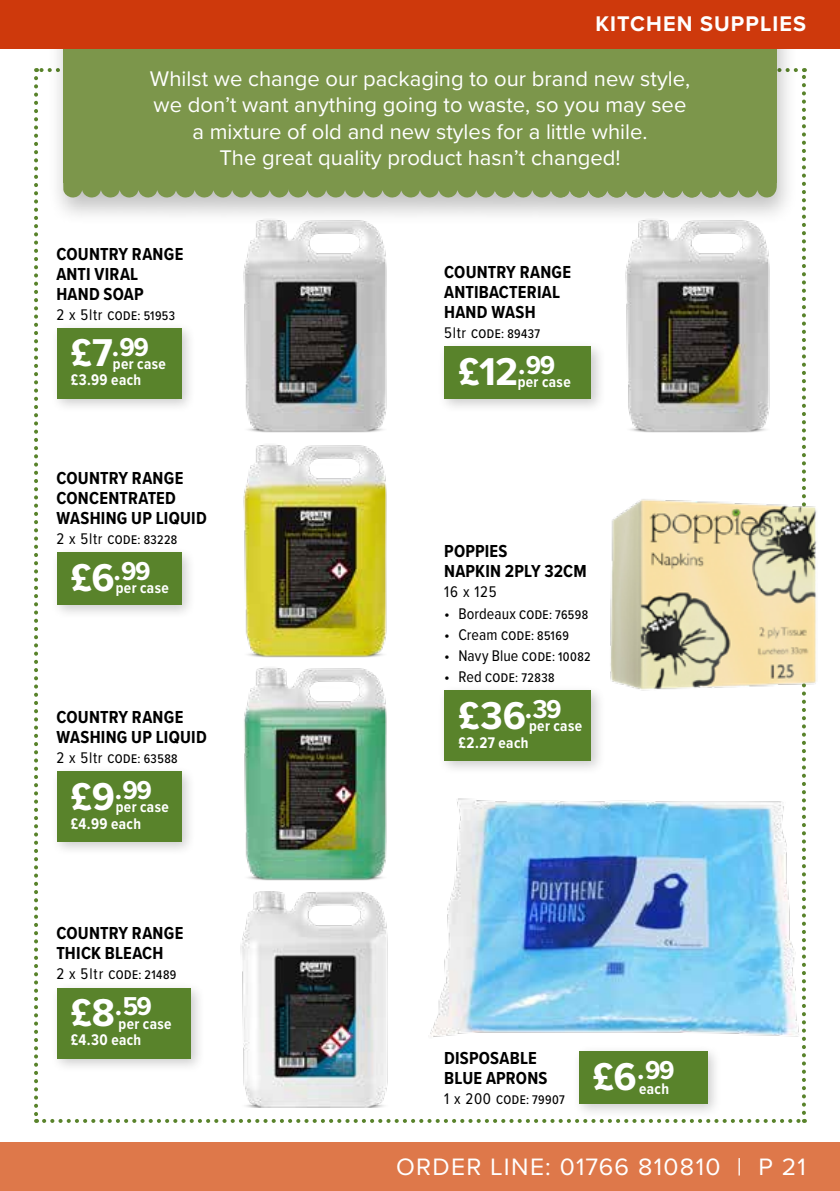
<style>
.page{position:relative;width:840px;height:1191px;background:#fff}
.page>*{position:absolute;margin:0;border:0;box-sizing:border-box;transform-origin:0 0}
.t1{font:700 40.2px "Proxima Nova Cond";color:#fff;scale:1.1 1}
.t2{font:24.6px "Proxima Nova";letter-spacing:.055em;color:#fff}
.t3{font:22px/26.4px "Proxima Nova";color:#fff;text-align:center}
.t4{font:700 22px "Proxima Nova";letter-spacing:.05em;color:#fff}
.t5{font:700 18px/20px "Proxima Nova Cond";letter-spacing:.015em;color:#000}
.t6{font:700 16px/16.6px "Proxima Nova Cond";letter-spacing:.025em;color:#fff;scale:.96 1}
.t7{font:16px "Proxima Nova Cond";color:#000}
.t8{font:500 13px "Proxima Nova Cond";letter-spacing:.035em;color:#000}
.s1{font-weight:400;font-size:16px}
</style>
<div class="page">
<div style="left:50px;top:321px;width:147px;height:92px;background:#000;opacity:.2"></div>
<div style="left:57px;top:328px;width:124px;height:70px;background:#59832b"></div>
<svg style="left:34px;top:78px;width:4px;height:1045px"></svg>
<svg style="left:44px;top:1119px;width:760px;height:4px"></svg>
<svg style="left:802px;top:68px;width:3px;height:1045px"></svg>
<div style="left:47px;top:0;width:751px;height:227px;background:#000;opacity:.25"></div>
<div style="left:63px;top:0;width:713px;height:182px;background:#7c964b"></div>
<svg style="left:63px;top:182px;width:713px;height:16px"></svg>
<div style="left:0;top:0;width:839px;height:48px;background:#ce390c"></div>
<div style="left:571px;top:1044px;width:151px;height:74px;background:#000;opacity:.2"></div>
<div style="left:578px;top:1051px;width:129px;height:52px;background:#59832b"></div>
<div style="left:437px;top:683px;width:168px;height:93px;background:#000;opacity:.2"></div>
<div style="left:444px;top:690px;width:147px;height:71px;background:#59832b"></div>
<div style="left:50px;top:981px;width:155px;height:92px;background:#000;opacity:.2"></div>
<div style="left:57px;top:988px;width:133px;height:70px;background:#59832b"></div>
<div style="left:437px;top:339px;width:168px;height:75px;background:#000;opacity:.2"></div>
<div style="left:444px;top:346px;width:147px;height:52px;background:#59832b"></div>
<div style="left:50px;top:764px;width:147px;height:93px;background:#000;opacity:.2"></div>
<div style="left:57px;top:771px;width:124px;height:71px;background:#59832b"></div>
<div style="left:50px;top:546px;width:147px;height:74px;background:#000;opacity:.2"></div>
<div style="left:57px;top:553px;width:124px;height:52px;background:#59832b"></div>
<img style="left:244px;top:667px;width:143px;height:214px">
<img style="left:243px;top:444px;width:144px;height:214px">
<img style="left:226px;top:206px;width:177px;height:227px">
<img style="left:608px;top:206px;width:177px;height:227px">
<img style="left:240px;top:891px;width:148px;height:217px">
<img style="left:430px;top:786px;width:376px;height:264px">
<img style="left:575px;top:456px;width:242px;height:276px">
<div style="left:0;top:1142px;width:839px;height:49px;background:#de784a"></div>
<p class="t4" style="left:595px;top:7px;width:212px">KITCHEN SUPPLIES</p>
<p class="t3" style="left:150px;top:64px;width:541px">Whilst we change our packaging to our brand new style, we don’t want anything going to waste, so you may see a mixture of old and new styles for a little while.<br>The great quality product hasn’t changed!</p>
<p class="t5" style="left:56px;top:243px;width:128px">COUNTRY RANGE<br>ANTI VIRAL<br>HAND SOAP</p>
<p class="t8" style="left:56px;top:306px;width:120px"><span class="s1">2 x 5ltr</span> CODE: 51953</p>
<h1 class="t1" style="left:70px;top:323px;width:73px">£7<sup>.</sup><sup>99</sup></h1>
<p class="t6" style="left:71px;top:355px;width:100px;text-indent:42px">per case £3.99 each</p>
<p class="t5" style="left:56px;top:468px;width:152px">COUNTRY RANGE<br>CONCENTRATED<br>WASHING UP LIQUID</p>
<p class="t8" style="left:56px;top:530px;width:122px"><span class="s1">2 x 5ltr</span> CODE: 83228</p>
<h1 class="t1" style="left:70px;top:548px;width:74px">£6<sup>.</sup><sup>99</sup></h1>
<p class="t6" style="left:116px;top:579px;width:57px">per case</p>
<p class="t5" style="left:56px;top:706px;width:152px">COUNTRY RANGE<br>WASHING UP LIQUID</p>
<p class="t8" style="left:56px;top:749px;width:123px"><span class="s1">2 x 5ltr</span> CODE: 63588</p>
<h1 class="t1" style="left:70px;top:767px;width:76px">£9<sup>.</sup><sup>99</sup></h1>
<p class="t6" style="left:71px;top:798px;width:103px;text-indent:45px">per case £4.99 each</p>
<p class="t5" style="left:56px;top:923px;width:128px">COUNTRY RANGE<br>THICK BLEACH</p>
<p class="t8" style="left:56px;top:965px;width:121px"><span class="s1">2 x 5ltr</span> CODE: 21489</p>
<h1 class="t1" style="left:70px;top:983px;width:76px">£8<sup>.</sup><sup>59</sup></h1>
<p class="t6" style="left:71px;top:1014px;width:106px;text-indent:48px">per case £4.30 each</p>
<p class="t5" style="left:444px;top:261px;width:128px">COUNTRY RANGE<br>ANTIBACTERIAL<br>HAND WASH</p>
<p class="t8" style="left:444px;top:324px;width:98px"><span class="s1">5ltr</span> CODE: 89437</p>
<h1 class="t1" style="left:458px;top:342px;width:90px">£12<sup>.</sup><sup>99</sup></h1>
<p class="t6" style="left:517px;top:373px;width:57px">per case</p>
<p class="t5" style="left:444px;top:540px;width:144px">POPPIES<br>NAPKIN 2PLY 32CM</p>
<p class="t7" style="left:444px;top:580px;width:54px">16 x 125</p>
<p class="t8" style="left:444px;top:605px;width:145px"><span class="s1">• Bordeaux</span> CODE: 76598</p>
<p class="t8" style="left:444px;top:626px;width:126px"><span class="s1">• Cream</span> CODE: 85169</p>
<p class="t8" style="left:444px;top:647px;width:148px"><span class="s1">• Navy Blue</span> CODE: 10082</p>
<p class="t8" style="left:444px;top:668px;width:112px"><span class="s1">• Red</span> CODE: 72838</p>
<h1 class="t1" style="left:458px;top:686px;width:95px">£36<sup>.</sup><sup>39</sup></h1>
<p class="t6" style="left:528px;top:717px;width:57px">per case</p>
<p class="t6" style="left:458px;top:734px;width:74px">£2.27 each</p>
<p class="t5" style="left:444px;top:1047px;width:105px">DISPOSABLE<br>BLUE APRONS</p>
<p class="t8" style="left:444px;top:1089px;width:122px"><span class="s1">1 x 200</span> CODE: 79907</p>
<h1 class="t1" style="left:592px;top:1046px;width:76px">£6<sup>.</sup><sup>99</sup></h1>
<p class="t6" style="left:638px;top:1079px;width:33px">each</p>
<h2 class="t2" style="left:396px;top:1148px;width:411px">ORDER LINE: 01766 810810 | P 21</h2>
</div>
